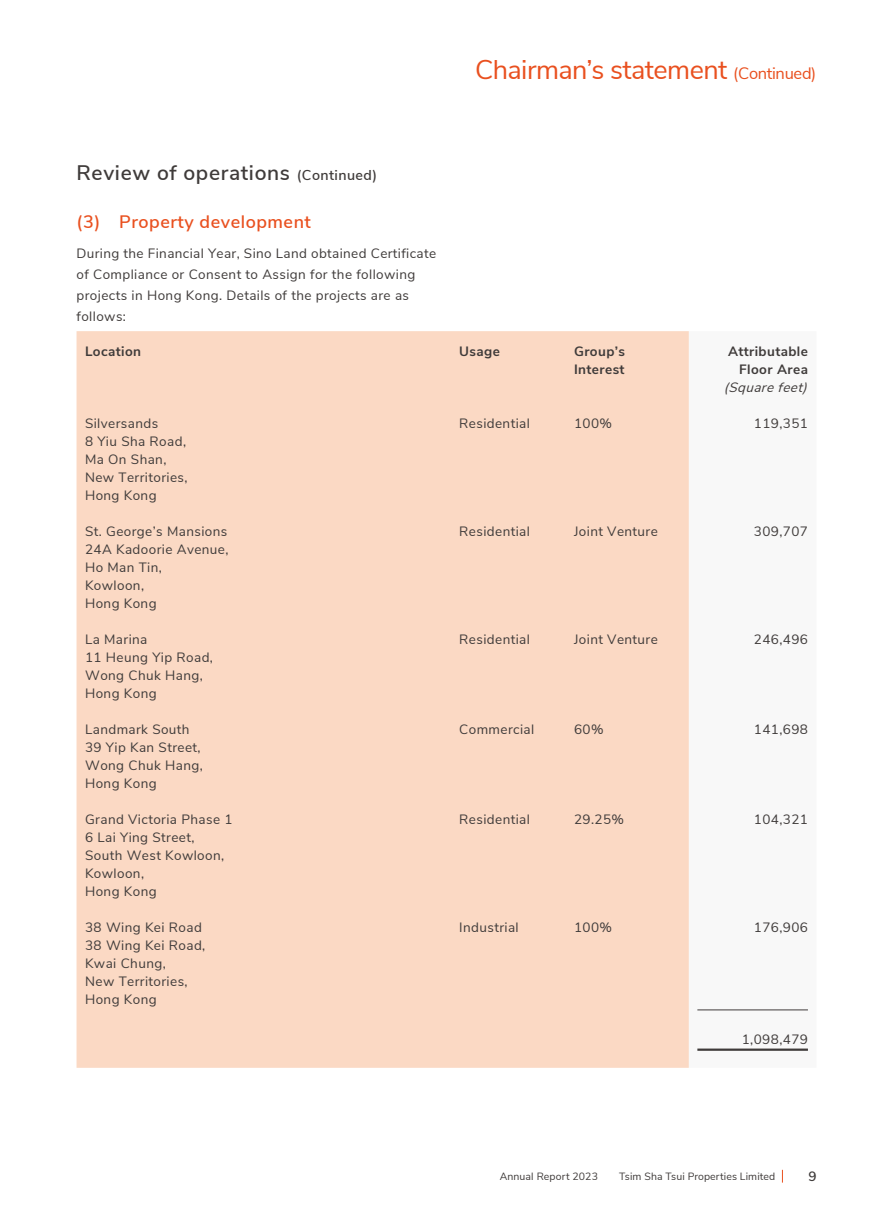
<style>
.page{position:relative;width:893px;height:1212px;background:#fff}
.page>*{position:absolute;margin:0;border:0;box-sizing:border-box;transform-origin:0 0}
.t1{font:27px "Nunito Sans";letter-spacing:-.02em;color:#e9501f}
.t2{font:600 21px "Nunito Sans";letter-spacing:.03em;color:#3f3b3a}
.t3{font:600 18px "Nunito Sans";letter-spacing:.03em;color:#e9501f}
.t4{font:13.5px/18px "Nunito Sans";letter-spacing:.03em;color:#3f3b3a}
.t5{font:700 13.5px/18px "Nunito Sans";letter-spacing:.03em;color:#3f3b3a}
.t6{font:italic 13.5px "Nunito Sans";color:#3f3b3a}
.t7{font:600 13.5px "Nunito Sans";color:#3f3b3a}
.t8{font:10.5px "Nunito Sans";letter-spacing:.01em;color:#3f3b3a}
.s1{font-size:16.5px}
.s2{font-size:14.25px}
</style>
<div class="page">
<svg style="left:782px;top:1170px;width:1px;height:12px"></svg>
<div style="left:77px;top:331px;width:612px;height:737px;background:#fbd9c4"></div>
<hr style="left:697px;top:1009px;width:111px;height:1px;background:#3f3b3a">
<hr style="left:697px;top:1048px;width:111px;height:3px;background:#3f3b3a">
<h1 class="t1" style="left:475px;top:50px;width:343px">Chairman’s statement <span class="s1">(Continued)</span></h1>
<h2 class="t2" style="left:77px;top:157px;width:302px">Review of operations <span class="s2">(Continued)</span></h2>
<h3 class="t3" style="left:77px;top:209px;width:236px">(3) Property development</h3>
<p class="t4" style="left:77px;top:242px;width:361px;line-height:21px">During the Financial Year, Sino Land obtained Certificate of Compliance or Consent to Assign for the following projects in Hong Kong. Details of the projects are as follows:</p>
<p class="t5" style="left:85px;top:341px;width:58px">Location</p>
<p class="t5" style="left:459px;top:341px;width:42px">Usage</p>
<p class="t5" style="left:574px;top:341px;width:53px">Group’s<br>Interest</p>
<p class="t5" style="left:728px;top:341px;width:81px;text-align:right">Attributable<br>Floor Area</p>
<p class="t6" style="left:724px;top:377px;width:89px">(Squarefeet)</p>
<p class="t4" style="left:85px;top:413px;width:104px">Silversands<br>8 Yiu Sha Road,<br>Ma On Shan,<br>New Territories,<br>Hong Kong</p>
<p class="t4" style="left:459px;top:413px;width:72px">Residential</p>
<p class="t4" style="left:574px;top:413px;width:40px">100%</p>
<p class="t4" style="left:754px;top:413px;width:56px">119,351</p>
<p class="t4" style="left:85px;top:521px;width:145px">St. George’s Mansions<br>24A Kadoorie Avenue,<br>Ho Man Tin,<br>Kowloon,<br>Hong Kong</p>
<p class="t4" style="left:459px;top:521px;width:72px">Residential</p>
<p class="t4" style="left:574px;top:521px;width:85px">Joint Venture</p>
<p class="t4" style="left:754px;top:521px;width:56px">309,707</p>
<p class="t4" style="left:85px;top:629px;width:129px">La Marina<br>11 Heung Yip Road,<br>Wong Chuk Hang,<br>Hong Kong</p>
<p class="t4" style="left:459px;top:629px;width:72px">Residential</p>
<p class="t4" style="left:574px;top:629px;width:85px">Joint Venture</p>
<p class="t4" style="left:754px;top:629px;width:56px">246,496</p>
<p class="t4" style="left:85px;top:719px;width:119px">Landmark South<br>39 Yip Kan Street,<br>Wong Chuk Hang,<br>Hong Kong</p>
<p class="t4" style="left:459px;top:719px;width:77px">Commercial</p>
<p class="t4" style="left:574px;top:719px;width:31px">60%</p>
<p class="t4" style="left:754px;top:719px;width:56px">141,698</p>
<p class="t4" style="left:85px;top:809px;width:149px">Grand Victoria Phase 1<br>6 Lai Ying Street,<br>South West Kowloon,<br>Kowloon,<br>Hong Kong</p>
<p class="t4" style="left:459px;top:809px;width:72px">Residential</p>
<p class="t4" style="left:574px;top:809px;width:52px">29.25%</p>
<p class="t4" style="left:754px;top:809px;width:56px">104,321</p>
<p class="t4" style="left:85px;top:917px;width:122px">38 Wing Kei Road<br>38 Wing Kei Road,<br>Kwai Chung,<br>New Territories,<br>Hong Kong</p>
<p class="t4" style="left:459px;top:917px;width:61px">Industrial</p>
<p class="t4" style="left:574px;top:917px;width:40px">100%</p>
<p class="t4" style="left:754px;top:917px;width:56px">176,906</p>
<p class="t4" style="left:742px;top:1030px;width:68px">1,098,479</p>
<p class="t8" style="left:500px;top:1168px;width:100px">Annual Report 2023</p>
<p class="t8" style="left:619px;top:1168px;width:157px">Tsim Sha Tsui Properties Limited</p>
<p class="t7" style="left:808px;top:1166px;width:10px">9</p>
</div>
